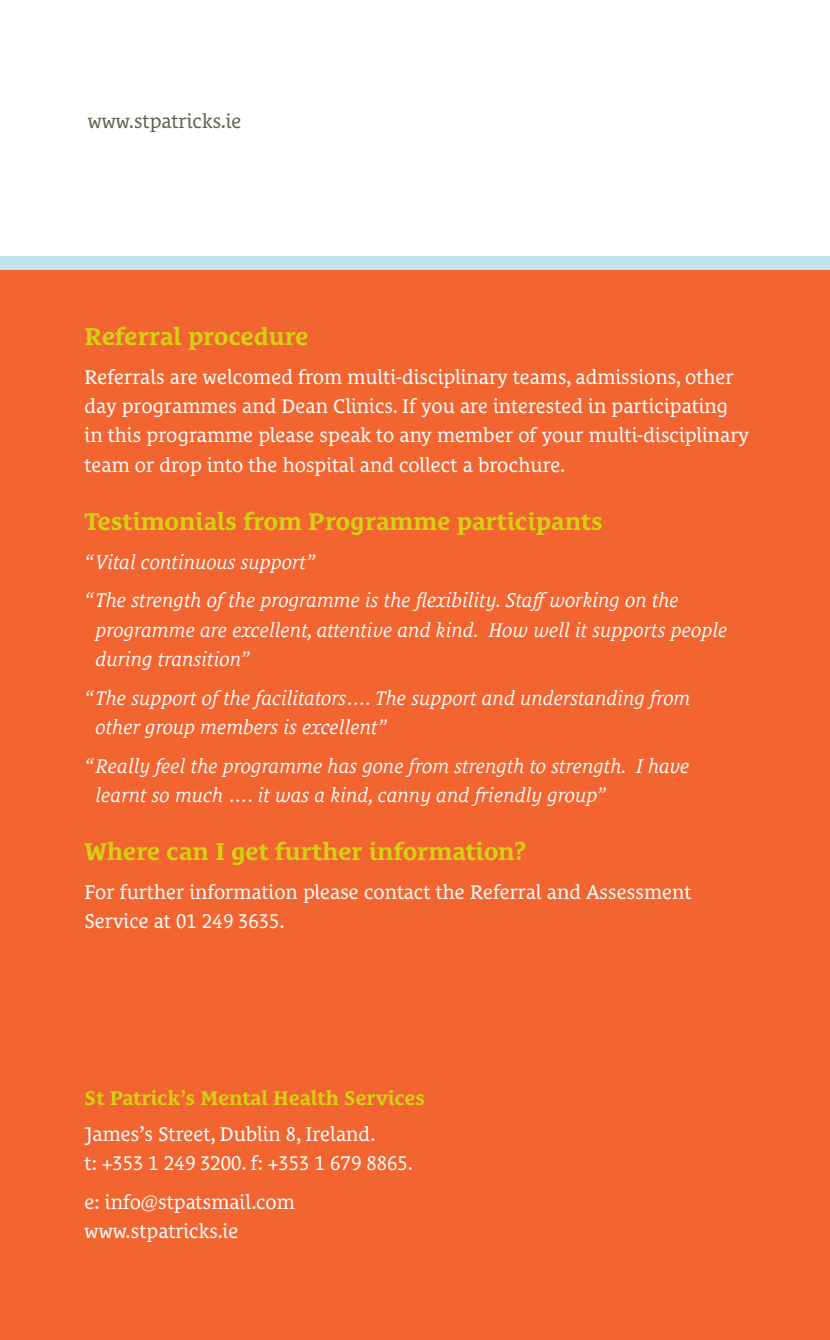
<style>
.page{position:relative;width:830px;height:1340px;background:#fff}
.page>*{position:absolute;margin:0;border:0;box-sizing:border-box;transform-origin:0 0}
.t1{font:700 24.75px "Le Monde Courrier Pro";color:#d4d110}
.t2{font:20.25px/29.2px "Le Monde Courrier Pro";color:#fff}
.t3{font:italic 20.25px/29.2px "Le Monde Courrier Pro";color:#fff}
.t4{font:700 20.25px "Le Monde Courrier Pro";color:#d4d110}
.t5{font:20.25px "Le Monde Courrier Pro";color:#60614b}
</style>
<div class="page">
<div style="left:0;top:269px;width:829px;height:1070px;background:#f26430"></div>
<div style="left:0;top:256px;width:829px;height:13px;background:#bfe5ef"></div>
<p class="t5" style="left:88px;top:104px;width:155px">www.stpatricks.ie</p>
<p class="t1" style="left:85px;top:316px;width:225px">Referral procedure</p>
<p class="t2" style="left:85px;top:360px;width:665px">Referrals are welcomed from multi-disciplinary teams, admissions, other day programmes and Dean Clinics. If you are interested in participating in this programme please speak to any member of your multi-disciplinary team or drop into the hospital and collect a brochure.</p>
<p class="t1" style="left:85px;top:501px;width:519px">Testimonials from Programme participants</p>
<p class="t3" style="left:85px;top:540px;width:596px;line-height:38.9px">“ Vital continuous support”<br>“ The strength of the programme is the flexibility. Staffworking on the</p>
<p class="t3" style="left:96px;top:612px;width:633px">programme are excellent, attentive and kind. How well it supports people during transition”</p>
<p class="t3" style="left:96px;top:681px;width:596px;text-indent:-11px">“ The support of the facilitators…. The support and understanding from other group members is excellent”</p>
<p class="t3" style="left:96px;top:749px;width:595px;text-indent:-11px">“ Really feel the programme has gone from strength to strength. I have learnt so much …. it was a kind, canny and friendly group”</p>
<p class="t1" style="left:85px;top:831px;width:443px">Where can I get further information?</p>
<p class="t2" style="left:85px;top:875px;width:608px">For further information please contact the Referral and Assessment<br>Service at 01 249 3635.</p>
<p class="t4" style="left:85px;top:1081px;width:342px">St Patrick’s Mental Health Services</p>
<p class="t2" style="left:85px;top:1116px;width:330px">James’s Street, Dublin 8, Ireland.<br>t: +353 1 249 3200. f: +353 1 679 8865.</p>
<p class="t2" style="left:85px;top:1184px;width:212px">e: info@stpatsmail.com www.stpatricks.ie</p>
</div>
